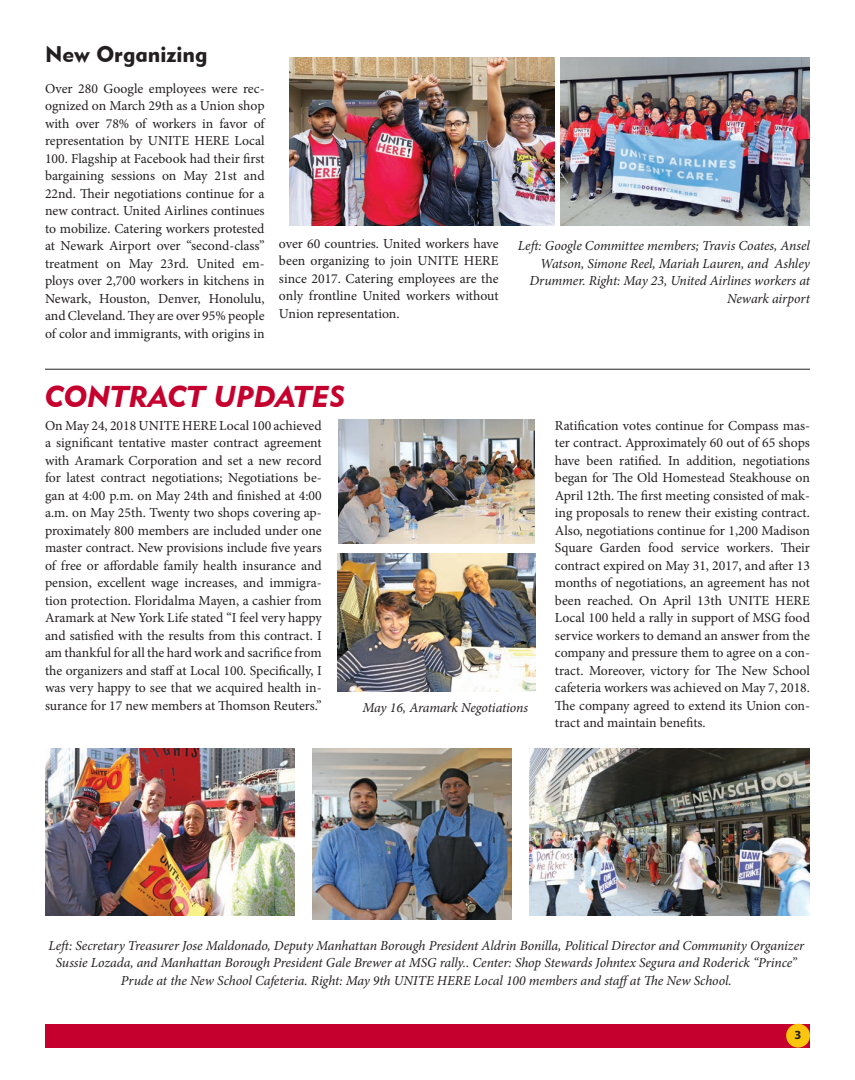
<style>
.page{position:relative;width:855px;height:1080px;background:#fff}
.page>*{position:absolute;margin:0;border:0;box-sizing:border-box;transform-origin:0 0}
.Article_Head_18_pt{font:30px "Geometric 415 BT Black Italic A";color:#c5002e}
.Article_Head_18_pt-2{font:22.5px "Geometric 415 BT Black A";color:#231f20}
.Article_First_Paragr{font:13.75px/17.5px "Minion Pro";color:#231f20;text-align:justify}
.Article_First_Paragr-2{font:italic 13.75px/17.5px "Minion Pro";letter-spacing:-.01em;color:#231f20;text-align:right}
.t1{font:700 12.5px "Myriad Pro";color:#231f20}
</style>
<div class="page">
<div style="left:45px;top:1024px;width:765px;height:24px;background:#c5002e"></div>
<div style="left:786px;top:1024px;width:24px;height:24px;background:#fec50d;border-radius:50%"></div>
<img style="left:290px;top:58px;width:265px;height:167px">
<img style="left:561px;top:58px;width:249px;height:167px">
<hr style="left:45px;top:369px;width:765px;height:1px;background:#231f20">
<img style="left:337px;top:553px;width:199px;height:139px">
<img style="left:338px;top:420px;width:197px;height:124px">
<img style="left:45px;top:749px;width:250px;height:166px">
<img style="left:313px;top:749px;width:198px;height:170px">
<img style="left:530px;top:749px;width:280px;height:166px">
<p class="Article_Head_18_pt-2" style="left:45px;top:40px;width:164px">New Organizing</p>
<p class="Article_First_Paragr" style="left:45px;top:80px;width:221px">Over 280 Google employees were rec&shy;ognized on March 29th as a Union shop with over 78% of workers in favor of representation by UNITE HERE Local 100. Flagship at Facebook had their first bargaining sessions on May 21st and 22nd. Their negotiations continue for a new contract. United Airlines continues to mobilize. Catering workers protested at Newark Airport over “second-class” treatment on May 23rd. United em&shy;ploys over 2,700 workers in kitchens in Newark, Houston, Denver, Honolulu, and Cleveland. They are over 95% people of color and immigrants, with origins in</p>
<p class="Article_First_Paragr" style="left:279px;top:234px;width:221px">over 60 countries. United workers have been organizing to join UNITE HERE since 2017. Catering employees are the only frontline United workers without Union representation.</p>
<p class="Article_First_Paragr-2" style="left:518px;top:237px;width:294px">Left: Google Committee members; Travis Coates, Ansel Watson, Simone Reel, Mariah Lauren, and Ashley Drummer. Right: May 23, United Airlines workers at Newark airport</p>
<p class="Article_Head_18_pt" style="left:45px;top:378px;width:302px">CONTRACT UPDATES</p>
<p class="Article_First_Paragr" style="left:45px;top:417px;width:278px">On May 24, 2018 UNITE HERE Local 100 achieved a significant tentative master contract agreement with Aramark Corporation and set a new record for latest contract negotiations; Negotiations be&shy;gan at 4:00 p.m. on May 24th and finished at 4:00 a.m. on May 25th. Twenty two shops covering ap&shy;proximately 800 members are included under one master contract. New provisions include five years of free or affordable family health insurance and pension, excellent wage increases, and immigra&shy;tion protection. Floridalma Mayen, a cashier from Aramark at New York Life stated “I feel very happy and satisfied with the results from this contract. I am thankful for all the hard work and sacrifice from the organizers and staff at Local 100. Specifically, I was very happy to see that we acquired health in&shy;surance for 17 new members at Thomson Reuters.”</p>
<p class="Article_First_Paragr" style="left:555px;top:417px;width:257px">Ratification votes continue for Compass mas&shy;ter contract. Approximately 60 out of 65 shops have been ratified. In addition, negotiations began for The Old Homestead Steakhouse on April 12th. The first meeting consisted of mak&shy;ing proposals to renew their existing contract.<br>Also, negotiations continue for 1,200 Madison Square Garden food service workers. Their contract expired on May 31, 2017, and after 13 months of negotiations, an agreement has not been reached. On April 13th UNITE HERE Local 100 held a rally in support of MSG food service workers to demand an answer from the company and pressure them to agree on a con&shy;tract. Moreover, victory for The New School cafeteria workers was achieved on May 7, 2018.<br>The company agreed to extend its Union con&shy;tract and maintain benefits.</p>
<p class="Article_First_Paragr-2" style="left:363px;top:698px;width:167px">May 16, Aramark Negotiations</p>
<p class="Article_First_Paragr-2" style="left:48px;top:937px;width:757px;text-align:center">Left: Secretary Treasurer Jose Maldonado, Deputy Manhattan Borough President Aldrin Bonilla, Political Director and Community Organizer<br>Sussie Lozada, and Manhattan Borough President Gale Brewer at MSG rally.. Center: Shop Stewards Johntex Segura and Roderick “Prince”<br>Prude at the New School Cafeteria. Right: May 9th UNITE HERE Local 100 members and staffat The New School.</p>
<p class="t1" style="left:795px;top:1027px;width:8px">3</p>
</div>
